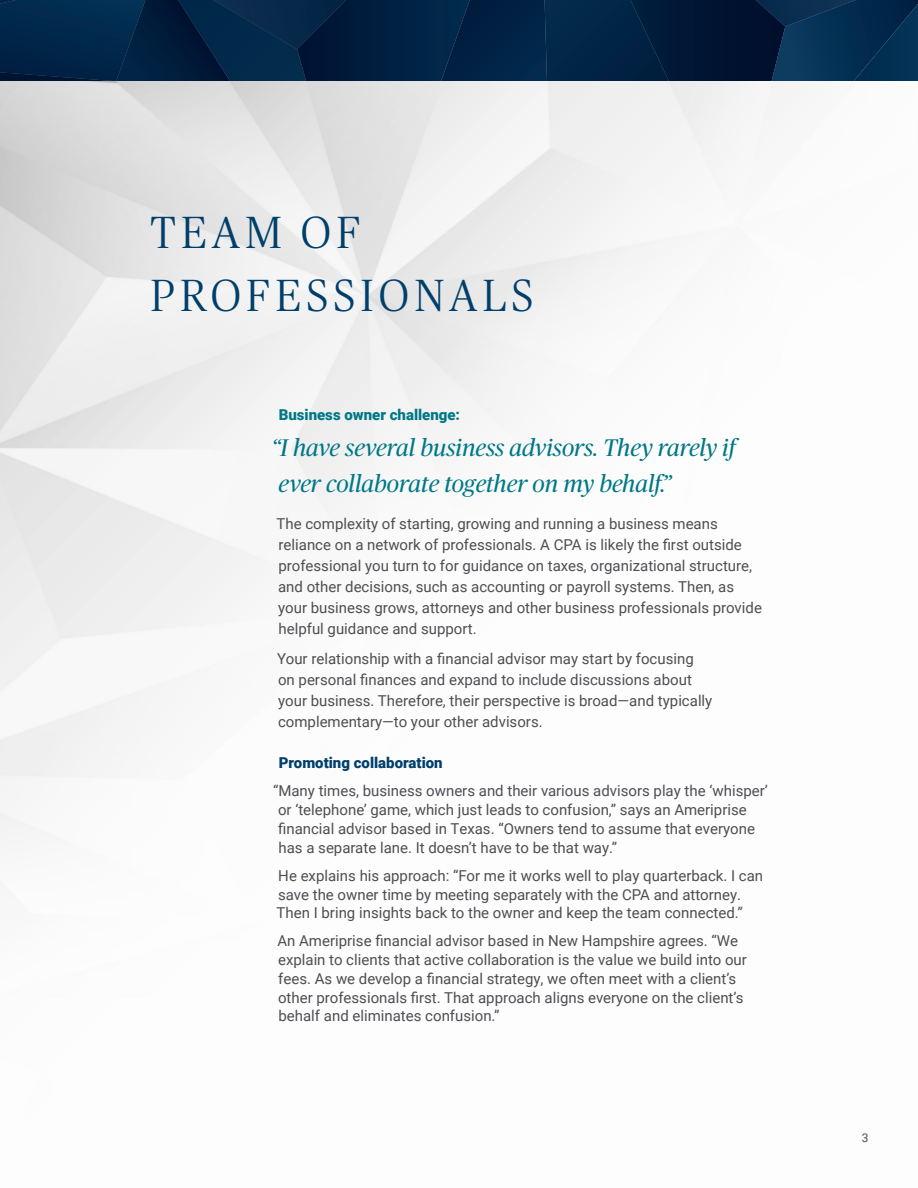
<style>
.page{position:relative;width:918px;height:1188px;background:#fff}
.page>*{position:absolute;margin:0;border:0;box-sizing:border-box;transform-origin:0 0}
.Headline{font:300 45px/63px "Publico Headline";letter-spacing:.115em;color:#003f6b}
.Quote_reversed{font:italic 24px/36px "Publico Headline";color:#007886}
.Body{font:15px/18.8px "Roboto";color:#4d4e53}
.Body_Subhead{font:900 15px "Roboto";color:#007886}
.Body_Subhead-2{font:900 15px "Roboto";color:#003f6b}
.t1{font:12px "Roboto";color:#4d4e53}
</style>
<div class="page">
<svg style="left:0;top:0;width:918px;height:81px;background:#012344"></svg>
<p class="Headline" style="left:151px;top:198px;width:385px">TEAM OF<br>PROFESSIONALS</p>
<p class="Body_Subhead" style="left:279px;top:405px;width:183px">Business owner challenge:</p>
<p class="Quote_reversed" style="left:271px;top:429px;width:466px">“I have several business advisors. They rarely if ever collaborate together on my behalf.”</p>
<p class="Body" style="left:277px;top:512px;width:487px;line-height:21px">The complexity of starting, growing and running a business means reliance on a network of professionals. A CPA is likely the first outside professional you turn to for guidance on taxes, organizational structure, and other decisions, such as accounting or payroll systems. Then, as your business grows, attorneys and other business professionals provide helpful guidance and support.</p>
<p class="Body" style="left:277px;top:648px;width:437px;line-height:21px">Your relationship with a financial advisor may start by focusing on personal finances and expand to include discussions about your business. Therefore, their perspective is broad—and typically complementary—to your other advisors.</p>
<p class="Body_Subhead-2" style="left:279px;top:752px;width:165px">Promoting collaboration</p>
<p class="Body" style="left:278px;top:781px;width:491px;text-indent:-5px">“Many times, business owners and their various advisors play the ‘whisper’ or ‘telephone’ game, which just leads to confusion,” says an Ameriprise financial advisor based in Texas. “Owners tend to assume that everyone has a separate lane. It doesn’t have to be that way.”</p>
<p class="Body" style="left:277px;top:866px;width:488px">He explains his approach: “For me it works well to play quarterback. I can save the owner time by meeting separately with the CPA and attorney.<br>Then I bring insights back to the owner and keep the team connected.”</p>
<p class="Body" style="left:277px;top:931px;width:471px">An Ameriprise financial advisor based in New Hampshire agrees. “We explain to clients that active collaboration is the value we build into our fees. As we develop a financial strategy, we often meet with a client’s other professionals first. That approach aligns everyone on the client’s behalf and eliminates confusion.”</p>
<p class="t1" style="left:862px;top:1129px;width:8px">3</p>
</div>
